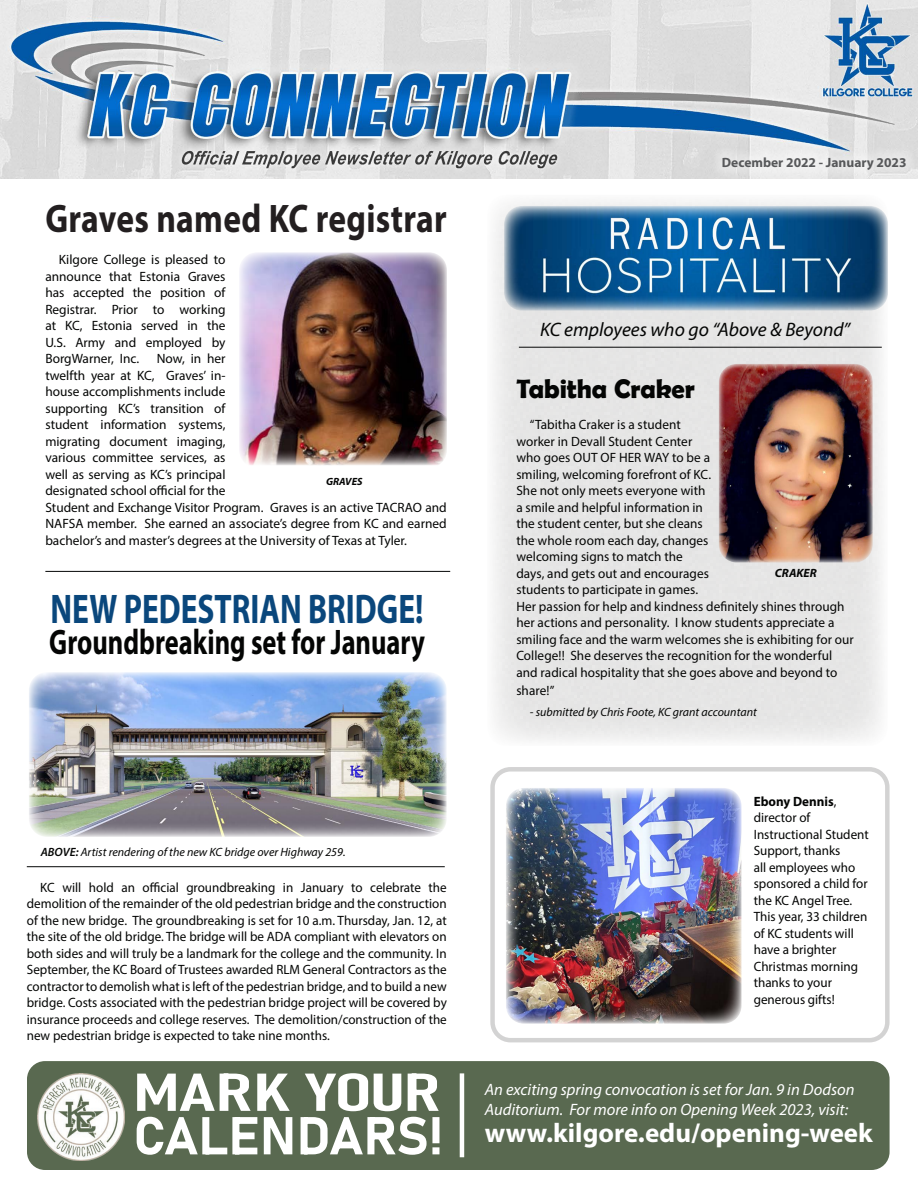
<style>
.page{position:relative;width:918px;height:1188px;background:#fff}
.page>*{position:absolute;margin:0;border:0;box-sizing:border-box;transform-origin:0 0}
.t1{font:52.5px "Bahnschrift";letter-spacing:-.005em;color:#fff}
.t2{font:52.5px "Bahnschrift";letter-spacing:-.005em;color:#fff;scale:1.59 1}
.t3{font:700 41.55px "Myriad Pro";color:#0a477c;scale:.76 1}
.t4{font:700 40.05px "Myriad Pro";letter-spacing:.01em;color:#231f20;scale:.84 1}
.t5{font:700 35.7px "Myriad Pro";color:#040504;scale:.74 1}
.t6{font:700 27px "Myriad Pro";color:#fff}
.t7{font:700 27px "Berlin Sans FB Demi";letter-spacing:-.005em;color:#040504}
.t8{font:italic 19.5px "Myriad Pro";color:#040504}
.t9{font:italic 16.5px/19.5px "Myriad Pro";color:#fff}
.t10{font:13.5px/16.5px "Myriad Pro";color:#040504}
.t11{font:700 13.5px "Myriad Pro";color:#57585a}
.t12{font:italic 12px "Myriad Pro";color:#040504}
.t13{font:italic 700 12px "Myriad Pro";color:#040504}
.t14{font:italic 700 10.5px "Myriad Pro";color:#040504}
.s1{font-weight:600}
.s2{font-weight:700}
</style>
<div class="page">
<img style="left:0;top:0;width:918px;height:178px">
<div style="left:713px;top:147px;width:203px;height:33px;background:#fff;opacity:.75"></div>
<div style="left:487px;top:194px;width:401px;height:552px;border:2px solid #010002;border-radius:18px"></div>
<img style="left:504px;top:206px;width:384px;height:105px">
<hr style="left:519px;top:347px;width:363px;height:1px;background:#050606">
<img style="left:239px;top:252px;width:208px;height:213px">
<img style="left:29px;top:672px;width:418px;height:165px">
<img style="left:719px;top:364px;width:154px;height:199px">
<hr style="left:27px;top:866px;width:418px;height:1px;background:#050606">
<hr style="left:45px;top:571px;width:405px;height:1px;background:#050606">
<div style="left:27px;top:1061px;width:863px;height:109px;background:#596950;border-radius:18px"></div>
<img style="left:38px;top:1074px;width:87px;height:86px">
<hr style="left:460px;top:1073px;width:4px;height:84px;background:#fff">
<img style="left:506px;top:788px;width:236px;height:236px">
<div style="left:490px;top:767px;width:400px;height:275px;border:4px solid #231f20;border-radius:18px"></div>
<p class="t4" style="left:45px;top:192px;width:479px">Graves named KC registrar</p>
<p class="t10" style="left:45px;top:251px;width:182px;text-align:justify;text-indent:14px">Kilgore College is pleased to announce that Estonia Graves has accepted the position of Registrar. Prior to working at KC, Estonia served in the U.S. Army and employed by BorgWarner, Inc.</p>
<p class="t10" style="left:45px;top:350px;width:403px;text-indent:111px">Now, in her<br>twelfth year at KC, Graves’ in-<br>house accomplishments include<br>supporting KC’s transition of<br>student information systems,<br>migrating document imaging,<br>various committee services, as<br>well as serving as KC’s principal<br>designated school official for the<br>Student and Exchange Visitor Program. Graves is an active TACRAO and NAFSA member. She earned an associate’s degree from KC and earned bachelor’s and master’s degrees at the University of Texas at Tyler.</p>
<p class="t14" style="left:326px;top:474px;width:38px">GRAVES</p>
<p class="t3" style="left:51px;top:582px;width:492px">NEW PEDESTRIAN BRIDGE!</p>
<p class="t5" style="left:49px;top:619px;width:509px">Groundbreaking set for January</p>
<p class="t12" style="left:41px;top:845px;width:306px"><span class="s1">ABOVE:</span> Artist rendering of the new KC bridge over Highway 259.</p>
<p class="t10" style="left:27px;top:879px;width:422px;text-align:justify;text-indent:14px">KC will hold an official groundbreaking in January to celebrate the demolition of the remainder of the old pedestrian bridge and the construction of the new bridge. The groundbreaking is set for 10 a.m. Thursday, Jan. 12, at the site of the old bridge. The bridge will be ADA compliant with elevators on both sides and will truly be a landmark for the college and the community. In September, the KC Board of Trustees awarded RLM General Contractors as the contractor to demolish what is left of the pedestrian bridge, and to build a new bridge. Costs associated with the pedestrian bridge project will be covered by insurance proceeds and college reserves. The demolition/construction of the new pedestrian bridge is expected to take nine months.</p>
<p class="t2" style="left:133px;top:1053px;width:195px">MARK YOUR</p>
<p class="t1" style="left:133px;top:1096px;width:311px">CALENDARS!</p>
<p class="t11" style="left:722px;top:153px;width:186px">December 2022 - January 2023</p>
<p class="t8" style="left:540px;top:317px;width:312px">KC employees who go “Above &amp; Beyond”</p>
<p class="t7" style="left:516px;top:373px;width:180px">Tabitha Craker</p>
<p class="t10" style="left:516px;top:416px;width:339px;text-indent:14px">“Tabitha Craker is a student<br>worker in Devall Student Center<br>who goes OUT OF HER WAY to be a<br>smiling, welcoming forefront of KC.<br>She not only meets everyone with<br>a smile and helpful information in<br>the student center, but she cleans<br>the whole room each day, changes<br>welcoming signs to match the<br>days, and gets out and encourages<br>students to participate in games.<br>Her passion for help and kindness definitely shines through her actions and personality. I know students appreciate a smiling face and the warm welcomes she is exhibiting for our College!! She deserves the recognition for the wonderful and radical hospitality that she goes above and beyond to</p>
<p class="t10" style="left:516px;top:682px;width:40px">share!”</p>
<p class="t12" style="left:530px;top:704px;width:228px">- submitted by Chris Foote, KC grant accountant</p>
<p class="t13" style="left:775px;top:565px;width:43px">CRAKER</p>
<p class="t10" style="left:754px;top:793px;width:117px"><span class="s2">Ebony Dennis</span>, director of<br>Instructional Student<br>Support, thanks<br>all employees who sponsored a child for the KC Angel Tree.<br>This year, 33 children of KC students will have a brighter<br>Christmas morning thanks to your generous gifts!</p>
<p class="t9" style="left:485px;top:1080px;width:371px">An exciting spring convocation is set for Jan. 9 in Dodson<br>Auditorium. For more info on Opening Week 2023, visit:</p>
<p class="t6" style="left:485px;top:1115px;width:390px">www.kilgore.edu/opening-week</p>
</div>
